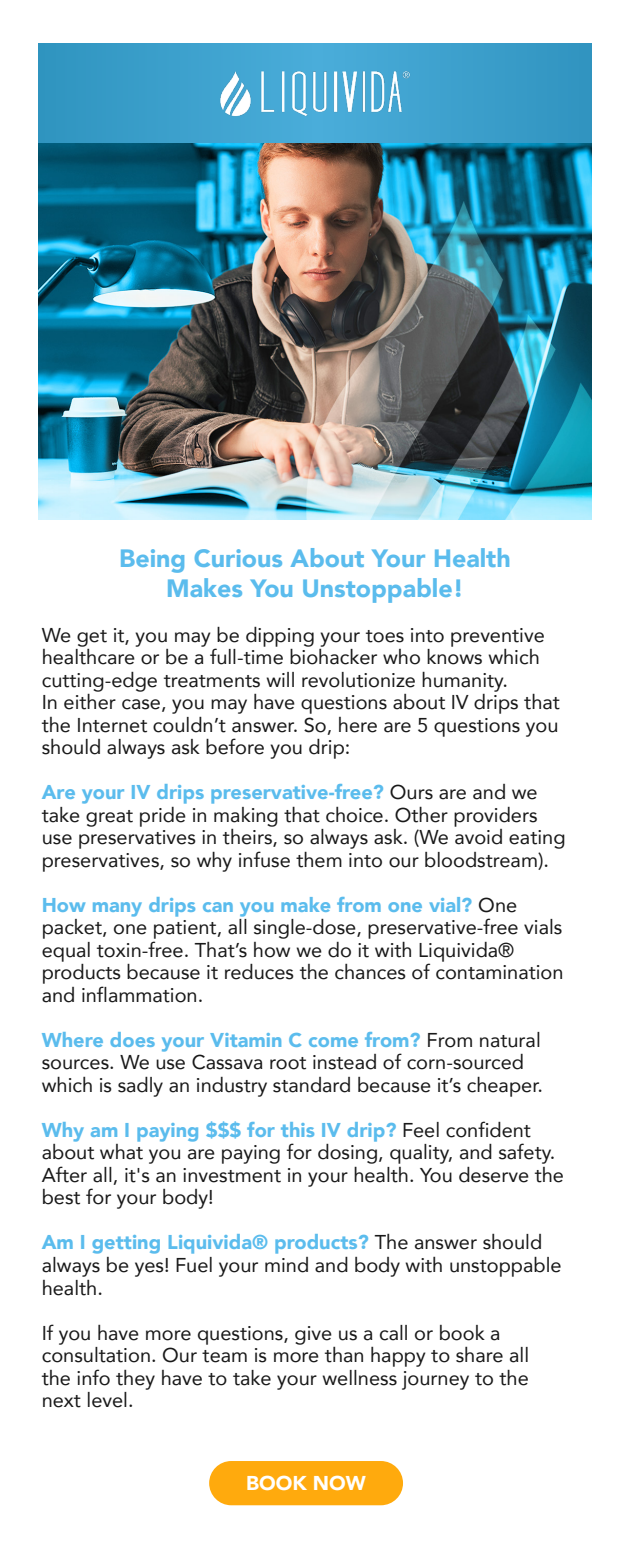
<style>
.page{position:relative;width:630px;height:1556px;background:#fff}
.page>*{position:absolute;margin:0;border:0;box-sizing:border-box;transform-origin:0 0}
.t1{font:900 25px/30px "Avenir";color:#5bbced;text-align:center}
.t2{font:20px/22.5px "Avenir";color:#191919}
.t3{font:900 20px "Avenir";color:#fff}
.s1{font-weight:900;color:#5bbced}
</style>
<div class="page">
<img style="left:38px;top:142px;width:554px;height:378px">
<div style="left:38px;top:44px;width:554px;height:98px;background:linear-gradient(to right,#3ca1cc,#3ea0cd)"></div>
<div style="left:209px;top:1460px;width:194px;height:45px;background:#ffaa0d;border-radius:22px"></div>
<img style="left:215px;top:66px;width:197px;height:52px">
<p class="t1" style="left:119px;top:542px;width:393px">Being Curious About Your Health<br>Makes You Unstoppable!</p>
<p class="t2" style="left:42px;top:623px;width:520px">We get it, you may be dipping your toes into preventive healthcare or be a full-time biohacker who knows which cutting-edge treatments will revolutionize humanity.<br>In either case, you may have questions about IV drips that the Internet couldn’t answer. So, here are 5 questions you should always ask before you drip:</p>
<p class="t2" style="left:42px;top:780px;width:525px"><span class="s1">Are your IV drips preservative-free?</span> Ours are and we take great pride in making that choice. Other providers use preservatives in theirs, so always ask. (We avoid eating preservatives, so why infuse them into our bloodstream).</p>
<p class="t2" style="left:42px;top:893px;width:523px"><span class="s1">How many drips can you make from one vial?</span> One packet, one patient, all single-dose, preservative-free vials equal toxin-free. That’s how we do it with Liquivida® products because it reduces the chances of contamination and inflammation.</p>
<p class="t2" style="left:42px;top:1028px;width:503px"><span class="s1">Where does your Vitamin C come from?</span> From natural sources. We use Cassava root instead of corn-sourced which is sadly an industry standard because it’s cheaper.</p>
<p class="t2" style="left:42px;top:1118px;width:524px"><span class="s1">Why am I paying $$$ for this IV drip?</span> Feel confident about what you are paying for dosing, quality, and safety.<br>After all, it's an investment in your health. You deserve the best for your body!</p>
<p class="t2" style="left:42px;top:1230px;width:521px"><span class="s1">Am I getting Liquivida® products?</span> The answer should always be yes! Fuel your mind and body with unstoppable health.</p>
<p class="t2" style="left:42px;top:1320px;width:489px">If you have more questions, give us a call or book a consultation. Our team is more than happy to share all the info they have to take your wellness journey to the next level.</p>
<p class="t3" style="left:246px;top:1465px;width:121px">BOOK NOW</p>
</div>
